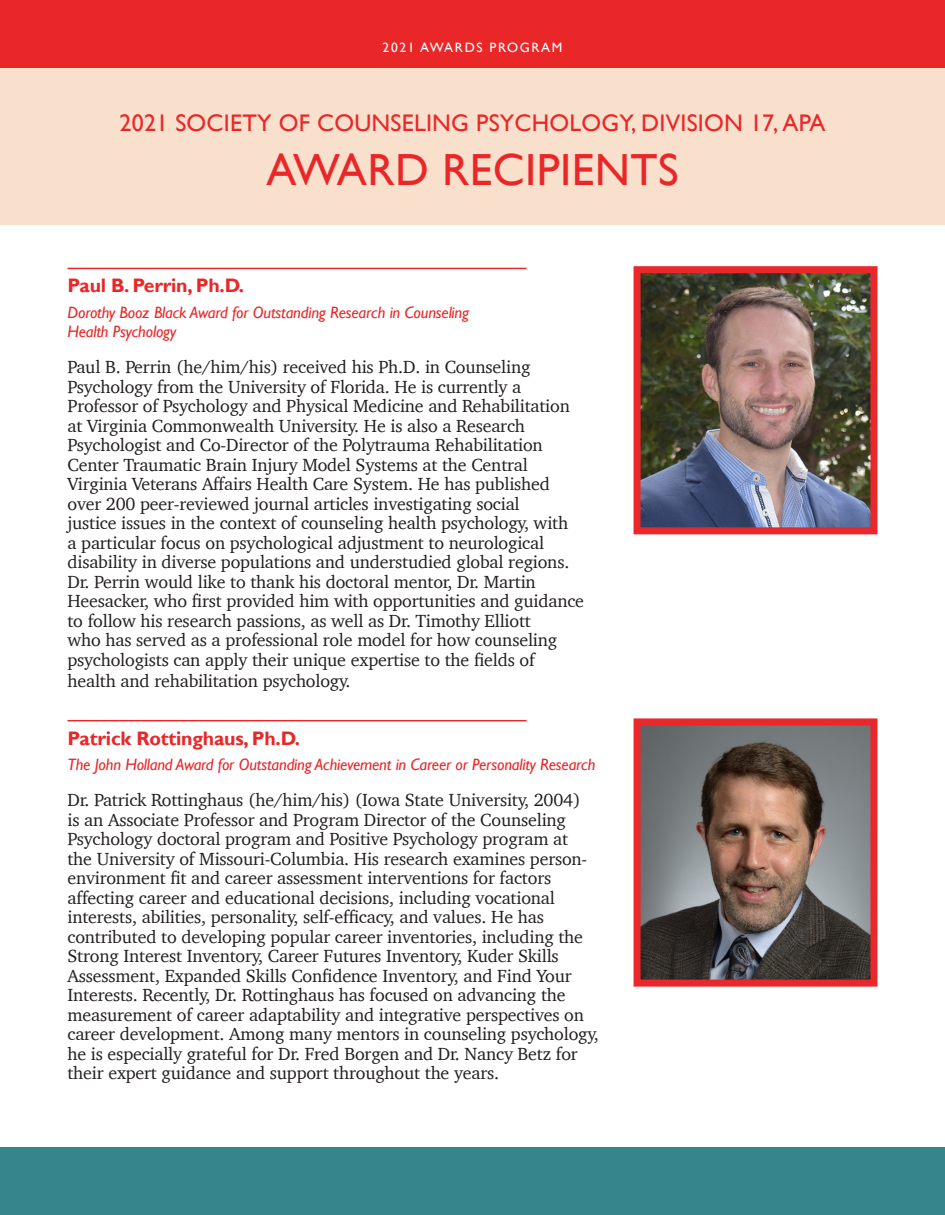
<style>
.page{position:relative;width:945px;height:1215px;background:#fff}
.page>*{position:absolute;margin:0;border:0;box-sizing:border-box;transform-origin:0 0}
.t1{font:45px "Gill Sans";letter-spacing:.01em;color:#ea2728}
.t2{font:24px "Gill Sans";letter-spacing:.01em;color:#ea2728}
.t3{font:700 19.5px "Gill Sans";letter-spacing:-.01em;color:#ea2728}
.t4{font:18px/19.6px "Charter";letter-spacing:-.01em;color:#231f20}
.t5{font:italic 16.5px/19.5px "Gill Sans";letter-spacing:-.01em;color:#ea2728}
.t6{font:13.5px "Gill Sans";letter-spacing:.12em;color:#fff}
</style>
<div class="page">
<div style="left:0;top:65px;width:945px;height:160px;background:#f8e0cd"></div>
<div style="left:0;top:0;width:945px;height:68px;background:#ea2728"></div>
<div style="left:0;top:1148px;width:945px;height:67px;background:#34858c"></div>
<img style="left:642px;top:274px;width:227px;height:252px">
<div style="left:634px;top:266px;width:243px;height:268px;border:7px solid #ea272a"></div>
<hr style="left:68px;top:268px;width:458px;height:1px;background:#ea272a">
<img style="left:642px;top:726px;width:227px;height:253px">
<div style="left:634px;top:718px;width:243px;height:269px;border:7px solid #ea272a"></div>
<hr style="left:68px;top:720px;width:458px;height:1px;background:#ea272a">
<p class="t6" style="left:383px;top:40px;width:181px">2021 AWARDS PROGRAM</p>
<p class="t2" style="left:120px;top:109px;width:707px">2021 SOCIETY OF COUNSELING PSYCHOLOGY, DIVISION 17, APA</p>
<p class="t1" style="left:266px;top:144px;width:414px">AWARD RECIPIENTS</p>
<p class="t3" style="left:68px;top:274px;width:178px">Paul B. Perrin, Ph.D.</p>
<p class="t5" style="left:68px;top:303px;width:403px">Dorothy Booz Black Award for Outstanding Research in Counseling<br>Health Psychology</p>
<p class="t4" style="left:68px;top:357px;width:518px">Paul B. Perrin (he/him/his) received his Ph.D. in Counseling Psychology from the University of Florida. He is currently a Professor of Psychology and Physical Medicine and Rehabilitation at Virginia Commonwealth University. He is also a Research Psychologist and Co-Director of the Polytrauma Rehabilitation Center Traumatic Brain Injury Model Systems at the Central Virginia Veterans Affairs Health Care System. He has published over 200 peer-reviewed journal articles investigating social<br>justice issues in the context of counseling health psychology, with<br>a particular focus on psychological adjustment to neurological disability in diverse populations and understudied global regions.<br>Dr. Perrin would like to thank his doctoral mentor, Dr. Martin Heesacker, who first provided him with opportunities and guidance to follow his research passions, as well as Dr. Timothy Elliott<br>who has served as a professional role model for how counseling psychologists can apply their unique expertise to the fields of health and rehabilitation psychology.</p>
<p class="t3" style="left:68px;top:726px;width:234px">Patrick Rottinghaus, Ph.D.</p>
<p class="t5" style="left:68px;top:755px;width:530px">The John Holland Award for Outstanding Achievement in Career or Personality Research</p>
<p class="t4" style="left:68px;top:790px;width:533px">Dr. Patrick Rottinghaus (he/him/his) (Iowa State University, 2004)<br>is an Associate Professor and Program Director of the Counseling Psychology doctoral program and Positive Psychology program at<br>the University of Missouri-Columbia. His research examines person&shy;environment fit and career assessment interventions for factors affecting career and educational decisions, including vocational interests, abilities, personality, self-efficacy, and values. He has contributed to developing popular career inventories, including the Strong Interest Inventory, Career Futures Inventory, Kuder Skills Assessment, Expanded Skills Confidence Inventory, and Find Your Interests. Recently, Dr. Rottinghaus has focused on advancing the measurement of career adaptability and integrative perspectives on career development. Among many mentors in counseling psychology, he is especially grateful for Dr. Fred Borgen and Dr. Nancy Betz for their expert guidance and support throughout the years.</p>
</div>
